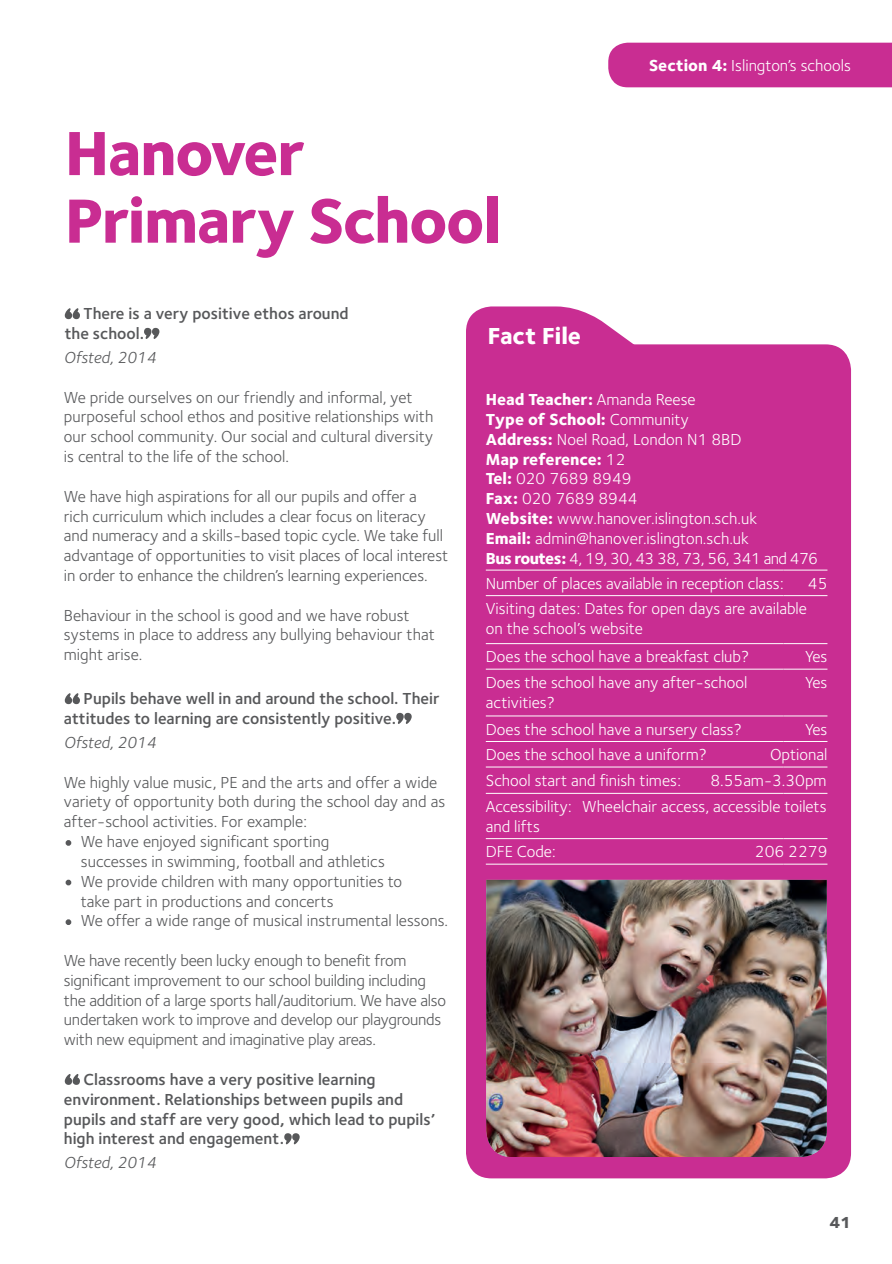
<style>
.page{position:relative;width:892px;height:1264px;background:#fff}
.page>*{position:absolute;margin:0;border:0;box-sizing:border-box;transform-origin:0 0}
._1_Big_Main_Heading{font:800 64.5px/67.5px "Foundry Sterling";letter-spacing:-.025em;color:#c92d92}
._3_Standfirst_20pt{font:800 24px "Foundry Sterling";color:#fff}
.t1{font:16.5px/19.8px "Foundry Sterling";letter-spacing:-.005em;color:#57585a}
.Body_Copy_White{font:16.5px/19.8px "Foundry Sterling";color:#fff}
.school_quote{font:600 16.5px/19.8px "Foundry Sterling";color:#57585a}
.Body_Copy_White-2{font:800 16.5px "Foundry Sterling";color:#fff}
.school_quote_name{font:italic 16.5px "Foundry Sterling";color:#57585a}
.t2{font:800 16.5px "Foundry Sterling";color:#57585a}
.s1{font-weight:800}
.s2{font-weight:400}
</style>
<div class="page">
<div style="left:608px;top:43px;width:283px;height:44px;background:#c92d92"></div>
<svg style="left:65px;top:308px;width:15px;height:11px"></svg>
<svg style="left:144px;top:328px;width:15px;height:11px"></svg>
<svg style="left:65px;top:693px;width:15px;height:11px"></svg>
<svg style="left:396px;top:712px;width:15px;height:11px"></svg>
<svg style="left:66px;top:840px;width:5px;height:5px"></svg>
<svg style="left:66px;top:879px;width:5px;height:6px"></svg>
<svg style="left:66px;top:919px;width:5px;height:5px"></svg>
<svg style="left:65px;top:1074px;width:15px;height:10px"></svg>
<svg style="left:284px;top:1133px;width:16px;height:10px"></svg>
<div style="left:466px;top:344px;width:385px;height:834px;background:#c92d92;border-radius:26px"></div>
<svg style="left:466px;top:306px;width:313px;height:58px;fill:#c92d92"></svg>
<hr style="left:486px;top:569px;width:297px;height:1px;background:#fff">
<hr style="left:783px;top:569px;width:44px;height:1px;background:#fff">
<hr style="left:486px;top:595px;width:297px;height:1px;background:#fff">
<hr style="left:783px;top:595px;width:44px;height:1px;background:#fff">
<hr style="left:486px;top:643px;width:297px;height:1px;background:#fff">
<hr style="left:783px;top:643px;width:44px;height:1px;background:#fff">
<hr style="left:486px;top:668px;width:297px;height:1px;background:#fff">
<hr style="left:783px;top:668px;width:44px;height:1px;background:#fff">
<hr style="left:486px;top:715px;width:297px;height:1px;background:#fff">
<hr style="left:783px;top:715px;width:44px;height:1px;background:#fff">
<hr style="left:486px;top:741px;width:297px;height:1px;background:#fff">
<hr style="left:783px;top:741px;width:44px;height:1px;background:#fff">
<hr style="left:486px;top:766px;width:297px;height:1px;background:#fff">
<hr style="left:783px;top:766px;width:44px;height:1px;background:#fff">
<hr style="left:486px;top:792px;width:297px;height:1px;background:#fff">
<hr style="left:783px;top:792px;width:44px;height:1px;background:#fff">
<hr style="left:486px;top:838px;width:297px;height:1px;background:#fff">
<hr style="left:783px;top:838px;width:44px;height:1px;background:#fff">
<hr style="left:486px;top:863px;width:297px;height:1px;background:#fff">
<hr style="left:783px;top:863px;width:44px;height:1px;background:#fff">
<img style="left:486px;top:879px;width:340px;height:277px">
<p class="_1_Big_Main_Heading" style="left:65px;top:118px;width:437px">Hanover<br>Primary School</p>
<p class="Body_Copy_White" style="left:649px;top:55px;width:203px"><span class="s1">Section 4:</span> Islington’s schools</p>
<p class="school_quote" style="left:65px;top:303px;width:285px;text-indent:19px">There is a very positive ethos around the school.</p>
<p class="school_quote_name" style="left:64px;top:346px;width:94px">Ofsted, 2014</p>
<p class="t1" style="left:64px;top:386px;width:371px">We pride ourselves on our friendly and informal, yet purposeful school ethos and positive relationships with our school community. Our social and cultural diversity is central to the life of the school.</p>
<p class="t1" style="left:64px;top:485px;width:386px">We have high aspirations for all our pupils and offer a<br>rich curriculum which includes a clear focus on literacy and numeracy and a skills-based topic cycle. We take full advantage of opportunities to visit places of local interest in order to enhance the children’s learning experiences.</p>
<p class="t1" style="left:64px;top:604px;width:372px">Behaviour in the school is good and we have robust systems in place to address any bullying behaviour that might arise.</p>
<p class="school_quote" style="left:64px;top:688px;width:377px;text-indent:20px">Pupils behave well in and around the school. Their attitudes to learning are consistently positive.</p>
<p class="school_quote_name" style="left:64px;top:730px;width:94px">Ofsted, 2014</p>
<p class="t1" style="left:64px;top:771px;width:383px">We highly value music, PE and the arts and offer a wide variety of opportunity both during the school day and as after-school activities. For example:</p>
<p class="t1" style="left:81px;top:831px;width:305px;text-indent:-17px">• We have enjoyed significant sporting successes in swimming, football and athletics</p>
<p class="t1" style="left:81px;top:870px;width:323px;text-indent:-17px">• We provide children with many opportunities to take part in productions and concerts</p>
<p class="t1" style="left:64px;top:910px;width:386px">• We offer a wide range of musical instrumental lessons.</p>
<p class="t1" style="left:64px;top:949px;width:384px">We have recently been lucky enough to benefit from significant improvement to our school building including the addition of a large sports hall/auditorium. We have also undertaken work to improve and develop our playgrounds with new equipment and imaginative play areas.</p>
<p class="school_quote" style="left:64px;top:1068px;width:372px;text-indent:20px">Classrooms have a very positive learning environment. Relationships between pupils and pupils and staff are very good, which lead to pupils’ high interest and engagement.</p>
<p class="school_quote_name" style="left:64px;top:1150px;width:94px">Ofsted, 2014</p>
<p class="_3_Standfirst_20pt" style="left:487px;top:319px;width:95px">Fact File</p>
<p class="Body_Copy_White-2" style="left:486px;top:388px;width:211px">Head Teacher: <span class="s2">Amanda Reese</span></p>
<p class="Body_Copy_White-2" style="left:486px;top:408px;width:204px">Type of School: <span class="s2">Community</span></p>
<p class="Body_Copy_White" style="left:486px;top:429px;width:257px"><span class="s1">Address:</span> Noel Road, London N1 8BD</p>
<p class="Body_Copy_White-2" style="left:486px;top:447px;width:141px">Map reference: <span class="s2">12</span></p>
<p class="Body_Copy_White" style="left:486px;top:468px;width:147px"><span class="s1">Tel:</span> 020 7689 8949</p>
<p class="Body_Copy_White" style="left:486px;top:488px;width:153px"><span class="s1">Fax:</span> 020 7689 8944</p>
<p class="Body_Copy_White" style="left:486px;top:508px;width:273px"><span class="s1">Website:</span> www.hanover.islington.sch.uk</p>
<p class="Body_Copy_White" style="left:486px;top:528px;width:334px"><span class="s1">Email:</span> admin@hanover.islington.sch.uk<br><span class="s1">Bus routes:</span> 4, 19, 30, 43 38, 73, 56, 341 and 476</p>
<p class="Body_Copy_White" style="left:486px;top:572px;width:299px">Number of places available in reception class:</p>
<p class="Body_Copy_White" style="left:807px;top:572px;width:21px">45</p>
<p class="Body_Copy_White" style="left:486px;top:598px;width:323px">Visiting dates: Dates for open days are available on the school’s website</p>
<p class="Body_Copy_White" style="left:486px;top:646px;width:265px">Does the school have a breakfast club?</p>
<p class="Body_Copy_White" style="left:805px;top:646px;width:24px">Yes</p>
<p class="Body_Copy_White" style="left:486px;top:671px;width:263px">Does the school have any after-school activities?</p>
<p class="Body_Copy_White" style="left:805px;top:671px;width:24px">Yes</p>
<p class="Body_Copy_White" style="left:486px;top:718px;width:257px">Does the school have a nursery class?</p>
<p class="Body_Copy_White" style="left:805px;top:718px;width:24px">Yes</p>
<p class="Body_Copy_White" style="left:486px;top:744px;width:223px">Does the school have a uniform?</p>
<p class="Body_Copy_White" style="left:770px;top:744px;width:59px">Optional</p>
<p class="Body_Copy_White" style="left:486px;top:769px;width:197px">School start and finish times:</p>
<p class="Body_Copy_White" style="left:710px;top:769px;width:118px">8.55am-3.30pm</p>
<p class="Body_Copy_White" style="left:486px;top:796px;width:342px">Accessibility: Wheelchair access, accessible toilets and lifts</p>
<p class="Body_Copy_White" style="left:486px;top:841px;width:71px">DFE Code:</p>
<p class="Body_Copy_White" style="left:754px;top:841px;width:74px">206 2279</p>
<p class="t2" style="left:829px;top:1209px;width:23px">41</p>
</div>
